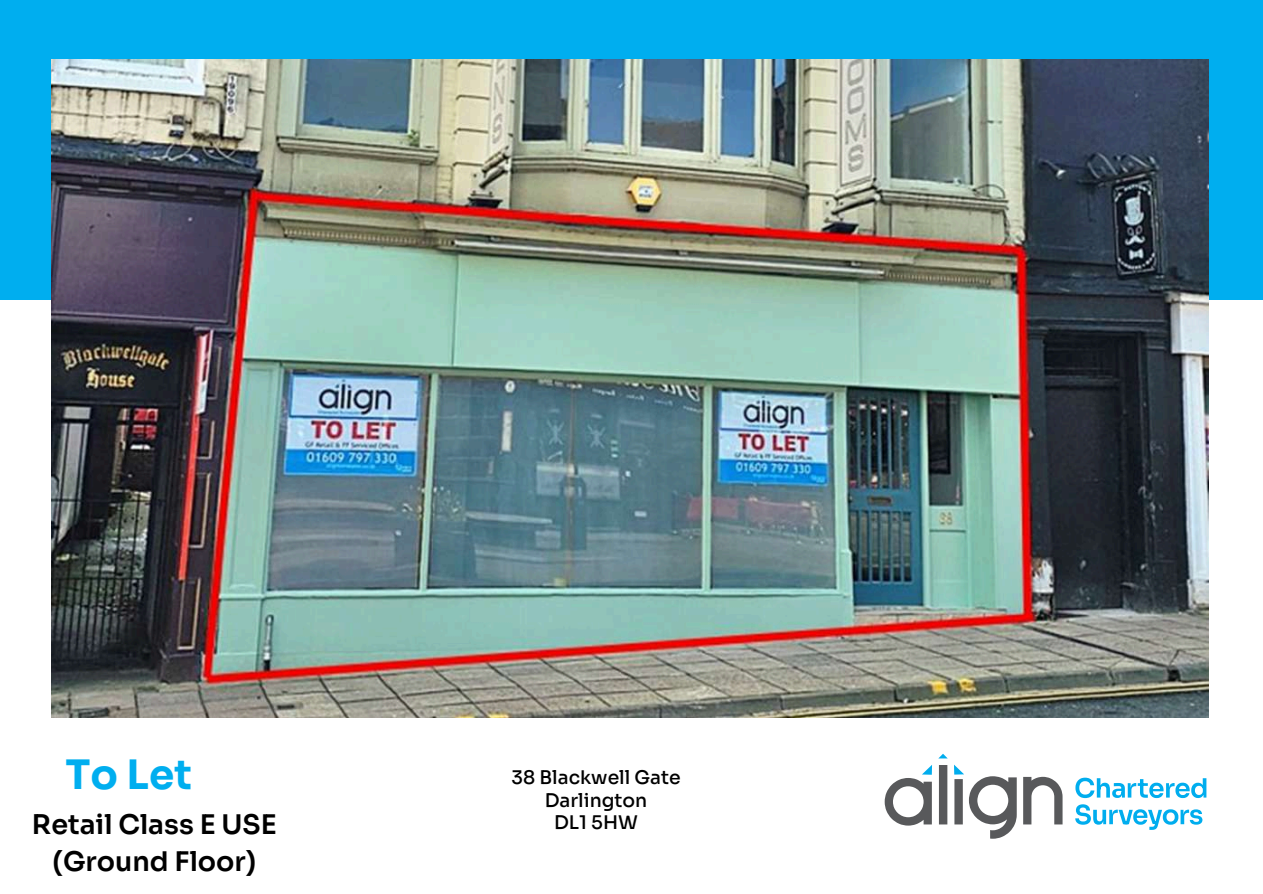
<style>
.page{position:relative;width:1263px;height:894px;background:#fff}
.page>*{position:absolute;margin:0;border:0;box-sizing:border-box;transform-origin:0 0}
.t1{font:700 40.5px "Sora";color:#00aeef}
.t2{font:600 27px/37.2px "Sora";color:#000;text-align:center}
.t3{font:500 18.75px/22.5px "Sora";color:#000;text-align:center}
</style>
<div class="page">
<div style="left:0;top:0;width:1263px;height:300px;background:#00aeef"></div>
<svg style="left:939px;top:753px;width:8px;height:5px"></svg>
<svg style="left:885px;top:764px;width:177px;height:74px"></svg>
<svg style="left:1075px;top:777px;width:131px;height:20px"></svg>
<svg style="left:1075px;top:804px;width:127px;height:25px"></svg>
<img style="left:51px;top:59px;width:1158px;height:658px">
<h1 class="t1" style="left:66px;top:749px;width:128px">To Let</h1>
<h2 class="t2" style="left:32px;top:805px;width:246px">Retail Class E USE (Ground Floor)</h2>
<p class="t3" style="left:511px;top:766px;width:171px">38 Blackwell Gate<br>Darlington<br>DL1 5HW</p>
</div>
